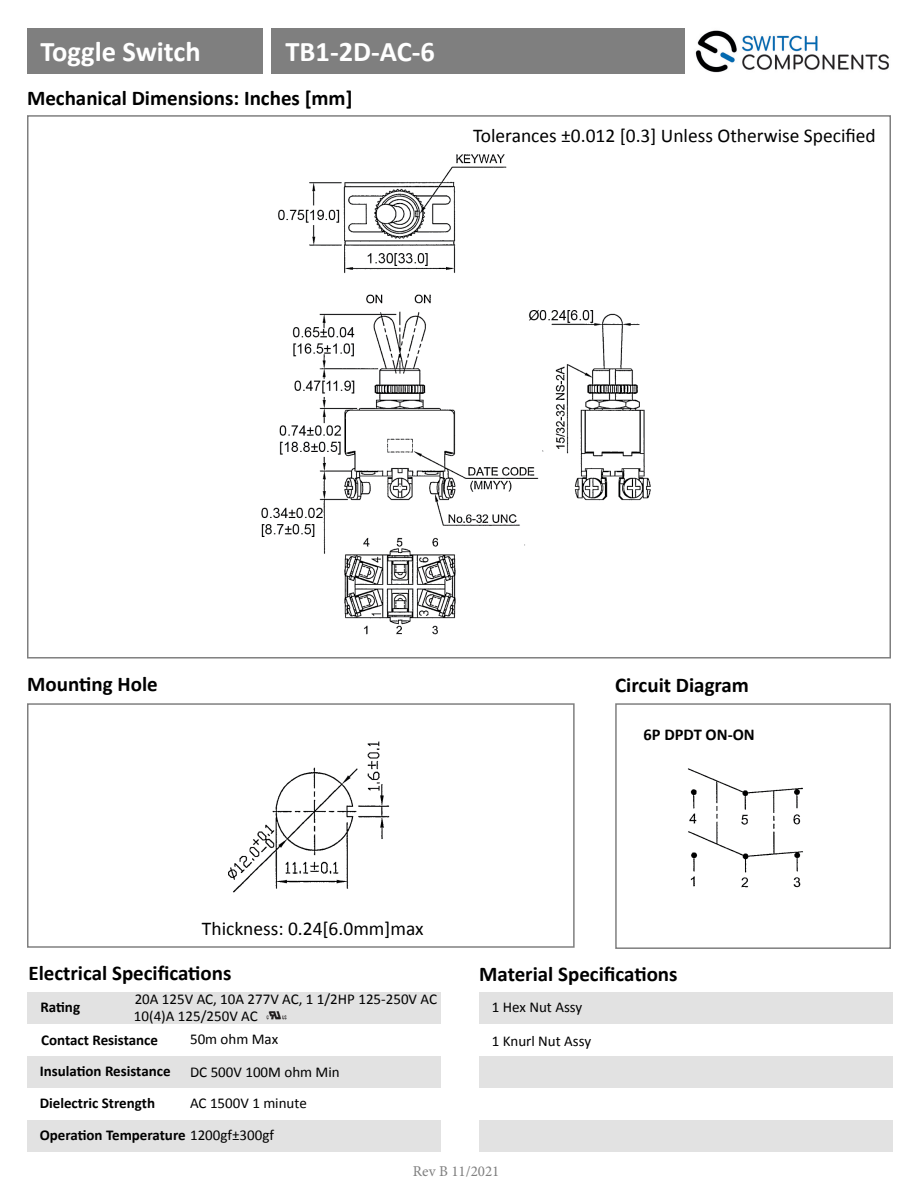
<style>
.page{position:relative;width:918px;height:1188px;background:#fff}
.page>*{position:absolute;margin:0;border:0;box-sizing:border-box;transform-origin:0 0}
.t1{font:700 28.5px "Calibri";color:#fff}
.t2{font:700 21px "Calibri";color:#000}
.t3{font:19.5px "Calibri";color:#000}
.t4{font:700 16.5px "Calibri";color:#000}
.t5{font:15px "Calibri";color:#000}
.t6{font:700 15px "Calibri";color:#000}
.t7{font:15px "Minion Pro";color:#7f7f7f}
.s1{font-weight:400}
</style>
<div class="page">
<img style="left:695px;top:30px;width:194px;height:43px">
<div style="left:27px;top:29px;width:236px;height:45px;background:#7f7f7f"></div>
<div style="left:27px;top:703px;width:548px;height:245px;border:2px solid #7f7f7f"></div>
<div style="left:615px;top:703px;width:276px;height:246px;border:2px solid #7f7f7f"></div>
<div style="left:27px;top:992px;width:414px;height:31px;background:#e2e2e2"></div>
<div style="left:479px;top:992px;width:414px;height:31px;background:#e2e2e2"></div>
<div style="left:27px;top:1056px;width:414px;height:32px;background:#e2e2e2"></div>
<div style="left:479px;top:1056px;width:414px;height:32px;background:#e2e2e2"></div>
<div style="left:27px;top:1120px;width:414px;height:32px;background:#e2e2e2"></div>
<div style="left:479px;top:1120px;width:414px;height:32px;background:#e2e2e2"></div>
<div style="left:271px;top:28px;width:414px;height:46px;background:#7f7f7f"></div>
<img style="left:267px;top:1011px;width:20px;height:9px">
<img style="left:228px;top:741px;width:162px;height:152px">
<img style="left:688px;top:768px;width:115px;height:120px">
<img style="left:261px;top:154px;width:390px;height:481px">
<div style="left:460px;top:233px;width:18px;height:23px;background:#fff"></div>
<p class="t1" style="left:40px;top:31px;width:162px">Toggle Switch</p>
<p class="t1" style="left:286px;top:31px;width:151px">TB1-2D-AC-6</p>
<p class="t2" style="left:27px;top:83px;width:327px">Mechanical Dimensions: Inches [mm]</p>
<p class="t3" style="left:473px;top:123px;width:404px">Tolerances ±0.012 [0.3] Unless Otherwise Specified</p>
<p class="t2" style="left:27px;top:669px;width:132px">Mounting Hole</p>
<p class="t2" style="left:615px;top:671px;width:135px">Circuit Diagram</p>
<p class="t3" style="left:202px;top:916px;width:223px">Thickness: 0.24[6.0mm]max</p>
<p class="t4" style="left:644px;top:722px;width:113px">6P DPDT ON-ON</p>
<p class="t2" style="left:28px;top:958px;width:205px">Electrical Specifications</p>
<p class="t2" style="left:479px;top:959px;width:200px">Material Specifications</p>
<p class="t5" style="left:135px;top:989px;width:304px">20A 125V AC, 10A 277V AC, 1 1/2HP 125-250V AC</p>
<p class="t5" style="left:134px;top:1006px;width:125px">10(4)A 125/250V AC</p>
<p class="t6" style="left:40px;top:996px;width:41px">Rating</p>
<p class="t6" style="left:41px;top:1029px;width:118px">Contact Resistance</p>
<p class="t5" style="left:492px;top:998px;width:92px">1 Hex Nut Assy</p>
<p class="t5" style="left:492px;top:1032px;width:101px">1 Knurl Nut Assy</p>
<p class="t5" style="left:190px;top:1030px;width:90px">50m ohm Max</p>
<p class="t6" style="left:40px;top:1061px;width:132px">Insulation Resistance</p>
<p class="t6" style="left:40px;top:1093px;width:117px">Dielectric Strength</p>
<p class="t6" style="left:40px;top:1125px;width:236px">Operation Temperature <span class="s1">1200gf±300gf</span></p>
<p class="t5" style="left:190px;top:1062px;width:151px">DC 500V 100M ohm Min</p>
<p class="t5" style="left:190px;top:1094px;width:118px">AC 1500V 1 minute</p>
<p class="t7" style="left:413px;top:1162px;width:88px">Rev B 11/2021</p>
</div>
